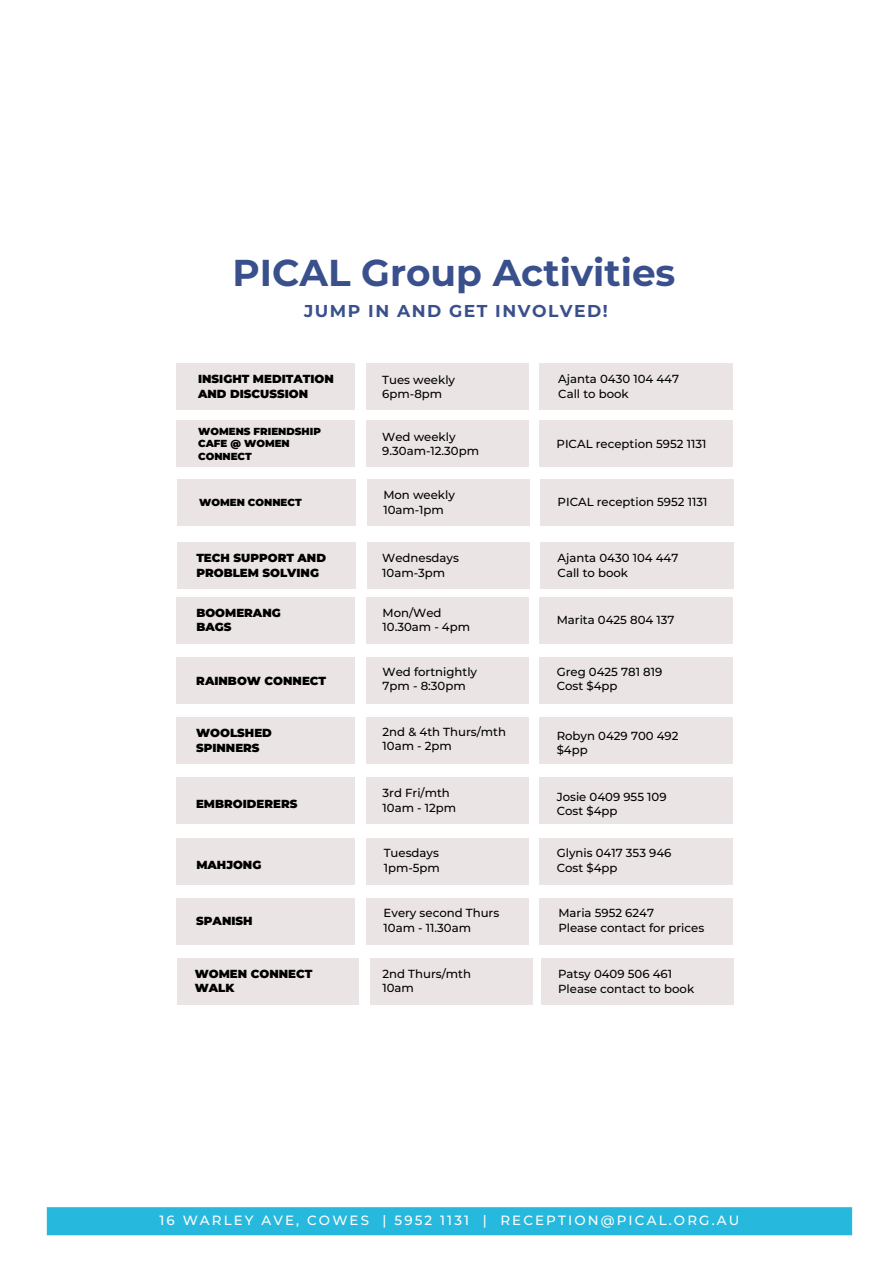
<style>
.page{position:relative;width:893px;height:1264px;background:#fff}
.page>*{position:absolute;margin:0;border:0;box-sizing:border-box;transform-origin:0 0}
.t1{font:700 37.35px "Montserrat";color:#39508d}
.t2{font:700 17.25px "Montserrat";letter-spacing:.085em;color:#39508d}
.t3{font:500 13.35px "Montserrat";letter-spacing:.16em;color:#fff}
.t4{font:500 11.7px/14.5px "Montserrat";color:#000}
.t5{font:900 11.7px/14.5px "Montserrat";color:#000}
.t6{font:900 10.2px/12.8px "Montserrat";color:#000}
</style>
<div class="page">
<div style="left:176px;top:597px;width:178px;height:46px;background:#ebe4e4"></div>
<div style="left:366px;top:597px;width:162px;height:46px;background:#ebe4e4"></div>
<div style="left:539px;top:597px;width:193px;height:46px;background:#ebe4e4"></div>
<div style="left:176px;top:657px;width:178px;height:46px;background:#ebe4e4"></div>
<div style="left:366px;top:657px;width:162px;height:46px;background:#ebe4e4"></div>
<div style="left:539px;top:657px;width:193px;height:46px;background:#ebe4e4"></div>
<div style="left:176px;top:717px;width:178px;height:46px;background:#ebe4e4"></div>
<div style="left:366px;top:717px;width:162px;height:46px;background:#ebe4e4"></div>
<div style="left:539px;top:717px;width:193px;height:46px;background:#ebe4e4"></div>
<div style="left:176px;top:777px;width:178px;height:47px;background:#ebe4e4"></div>
<div style="left:366px;top:777px;width:162px;height:47px;background:#ebe4e4"></div>
<div style="left:539px;top:777px;width:193px;height:47px;background:#ebe4e4"></div>
<div style="left:176px;top:838px;width:178px;height:46px;background:#ebe4e4"></div>
<div style="left:366px;top:838px;width:162px;height:46px;background:#ebe4e4"></div>
<div style="left:539px;top:838px;width:193px;height:46px;background:#ebe4e4"></div>
<div style="left:176px;top:898px;width:178px;height:46px;background:#ebe4e4"></div>
<div style="left:366px;top:898px;width:162px;height:46px;background:#ebe4e4"></div>
<div style="left:539px;top:898px;width:193px;height:46px;background:#ebe4e4"></div>
<div style="left:177px;top:958px;width:181px;height:46px;background:#ebe4e4"></div>
<div style="left:369px;top:958px;width:163px;height:46px;background:#ebe4e4"></div>
<div style="left:541px;top:958px;width:192px;height:46px;background:#ebe4e4"></div>
<div style="left:177px;top:543px;width:178px;height:46px;background:#ebe4e4"></div>
<div style="left:367px;top:543px;width:162px;height:46px;background:#ebe4e4"></div>
<div style="left:540px;top:543px;width:193px;height:46px;background:#ebe4e4"></div>
<div style="left:176px;top:420px;width:178px;height:46px;background:#ebe4e4"></div>
<div style="left:366px;top:420px;width:162px;height:46px;background:#ebe4e4"></div>
<div style="left:539px;top:420px;width:193px;height:46px;background:#ebe4e4"></div>
<div style="left:176px;top:364px;width:178px;height:46px;background:#ebe4e4"></div>
<div style="left:366px;top:364px;width:162px;height:46px;background:#ebe4e4"></div>
<div style="left:539px;top:364px;width:193px;height:46px;background:#ebe4e4"></div>
<div style="left:47px;top:1207px;width:805px;height:28px;background:#27b9dd"></div>
<div style="left:177px;top:479px;width:178px;height:46px;background:#ebe4e4"></div>
<div style="left:367px;top:479px;width:162px;height:46px;background:#ebe4e4"></div>
<div style="left:540px;top:479px;width:193px;height:46px;background:#ebe4e4"></div>
<h1 class="t1" style="left:232px;top:250px;width:444px">PICAL Group Activities</h1>
<h2 class="t2" style="left:304px;top:300px;width:305px">JUMP IN AND GET INVOLVED!</h2>
<p class="t5" style="left:198px;top:371px;width:137px">INSIGHT MEDITATION<br>AND DISCUSSION</p>
<p class="t4" style="left:382px;top:372px;width:74px">Tues weekly<br>6pm-8pm</p>
<p class="t4" style="left:558px;top:371px;width:122px">Ajanta 0430 104 447<br>Call to book</p>
<p class="t6" style="left:198px;top:424px;width:124px">WOMENS FRIENDSHIP<br>CAFE @ WOMEN<br>CONNECT</p>
<p class="t4" style="left:382px;top:429px;width:98px">Wed weekly<br>9.30am-12.30pm</p>
<p class="t4" style="left:556px;top:436px;width:151px">PICAL reception 5952 1131</p>
<p class="t6" style="left:199px;top:495px;width:104px">WOMEN CONNECT</p>
<p class="t4" style="left:383px;top:488px;width:73px">Mon weekly<br>10am-1pm</p>
<p class="t4" style="left:557px;top:495px;width:151px">PICAL reception 5952 1131</p>
<p class="t5" style="left:196px;top:550px;width:131px">TECH SUPPORT AND<br>PROBLEM SOLVING</p>
<p class="t4" style="left:382px;top:550px;width:78px">Wednesdays<br>10am-3pm</p>
<p class="t4" style="left:557px;top:550px;width:122px">Ajanta 0430 104 447<br>Call to book</p>
<p class="t5" style="left:196px;top:605px;width:86px">BOOMERANG<br>BAGS</p>
<p class="t4" style="left:382px;top:605px;width:89px">Mon/Wed<br>10.30am - 4pm</p>
<p class="t4" style="left:556px;top:612px;width:119px">Marita 0425 804 137</p>
<p class="t5" style="left:196px;top:673px;width:131px">RAINBOW CONNECT</p>
<p class="t4" style="left:382px;top:664px;width:96px">Wed fortnightly<br>7pm - 8:30pm</p>
<p class="t4" style="left:556px;top:664px;width:107px">Greg 0425 781 819<br>Cost $4pp</p>
<p class="t5" style="left:196px;top:725px;width:77px">WOOLSHED<br>SPINNERS</p>
<p class="t4" style="left:382px;top:724px;width:125px">2nd &amp; 4th Thurs/mth<br>10am - 2pm</p>
<p class="t4" style="left:556px;top:728px;width:123px">Robyn 0429 700 492 $4pp</p>
<p class="t5" style="left:196px;top:796px;width:103px">EMBROIDERERS</p>
<p class="t4" style="left:382px;top:785px;width:75px">3rd Fri/mth<br>10am - 12pm</p>
<p class="t4" style="left:556px;top:789px;width:111px">Josie 0409 955 109<br>Cost $4pp</p>
<p class="t5" style="left:196px;top:857px;width:67px">MAHJONG</p>
<p class="t4" style="left:384px;top:846px;width:58px">Tuesdays<br>1pm-5pm</p>
<p class="t4" style="left:556px;top:846px;width:116px">Glynis 0417 353 946<br>Cost $4pp</p>
<p class="t5" style="left:196px;top:913px;width:58px">SPANISH</p>
<p class="t4" style="left:383px;top:906px;width:117px">Every second Thurs<br>10am - 11.30am</p>
<p class="t4" style="left:558px;top:906px;width:147px">Maria 5952 6247<br>Please contact for prices</p>
<p class="t5" style="left:195px;top:966px;width:119px">WOMEN CONNECT<br>WALK</p>
<p class="t4" style="left:382px;top:966px;width:90px">2nd Thurs/mth<br>10am</p>
<p class="t4" style="left:558px;top:966px;width:138px">Patsy 0409 506 461<br>Please contact to book</p>
<p class="t3" style="left:159px;top:1211px;width:581px">16 WARLEY AVE, COWES | 5952 1131 | RECEPTION@PICAL.ORG.AU</p>
</div>
